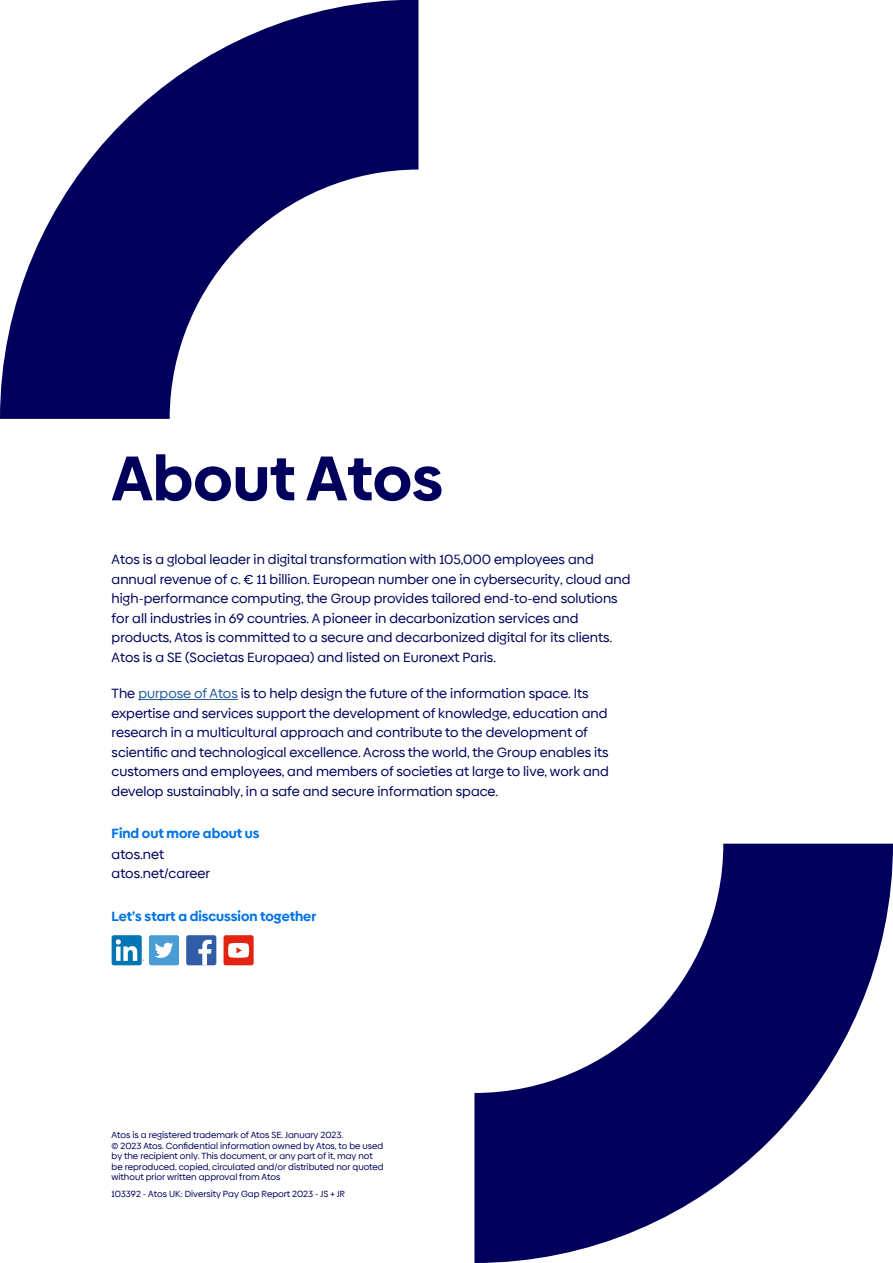
<style>
.page{position:relative;width:893px;height:1263px;background:#fff}
.page>*{position:absolute;margin:0;border:0;box-sizing:border-box;transform-origin:0 0}
.t1{font:700 63px "Biennale";color:#00005c}
.t2{font:13.5px/19.5px "Biennale";color:#00005c}
.t3{font:700 13.5px "Biennale";color:#0073e6}
.t4{font:9px/10.5px "Biennale";color:#00005c}
.s1{color:#275b9b}
</style>
<div class="page">
<hr style="left:138px;top:699px;width:100px;height:1px;background:#275b9b">
<svg style="left:0;top:0;width:418px;height:419px;fill:#00005c"></svg>
<svg style="left:474px;top:844px;width:419px;height:419px;fill:#00005c"></svg>
<div style="left:149px;top:935px;width:30px;height:30px;background:#4a9cd6;border-radius:2px"></div>
<svg style="left:155px;top:942px;width:18px;height:16px"></svg>
<div style="left:186px;top:935px;width:30px;height:30px;background:#305ca8;border-radius:2px"></div>
<svg style="left:198px;top:940px;width:14px;height:25px"></svg>
<div style="left:112px;top:935px;width:30px;height:30px;background:#0075b3;border-radius:2px"></div>
<svg style="left:116px;top:939px;width:28px;height:22px"></svg>
<div style="left:224px;top:935px;width:30px;height:30px;background:#e32412;border-radius:2px"></div>
<svg style="left:228px;top:943px;width:21px;height:15px"></svg>
<h1 class="t1" style="left:112px;top:438px;width:333px">About Atos</h1>
<p class="t2" style="left:112px;top:550px;width:520px">Atos is a global leader in digital transformation with 105,000 employees and annual revenue of c. € 11 billion. European number one in cybersecurity, cloud and high-performance computing, the Group provides tailored end-to-end solutions for all industries in 69 countries. A pioneer in decarbonization services and products, Atos is committed to a secure and decarbonized digital for its clients.<br>Atos is a SE (Societas Europaea) and listed on Euronext Paris.</p>
<p class="t2" style="left:112px;top:684px;width:499px">The <span class="s1">purpose of Atos</span> is to help design the future of the information space. Its expertise and services support the development of knowledge, education and research in a multicultural approach and contribute to the development of scientific and technological excellence. Across the world, the Group enables its customers and employees, and members of societies at large to live, work and develop sustainably, in a safe and secure information space.</p>
<p class="t3" style="left:112px;top:825px;width:149px">Find out more about us</p>
<p class="t2" style="left:112px;top:844px;width:100px">atos.net atos.net/career</p>
<p class="t3" style="left:112px;top:907px;width:206px">Let’s start a discussion together</p>
<p class="t4" style="left:112px;top:1130px;width:274px">Atos is a registered trademark of Atos SE. January 2023.<br>© 2023 Atos. Confidential information owned by Atos, to be used by the recipient only. This document, or any part of it, may not be reproduced, copied, circulated and/or distributed nor quoted without prior written approval from Atos</p>
<p class="t4" style="left:112px;top:1188px;width:235px">103392 - Atos UK: Diversity Pay Gap Report 2023 - JS + JR</p>
</div>
